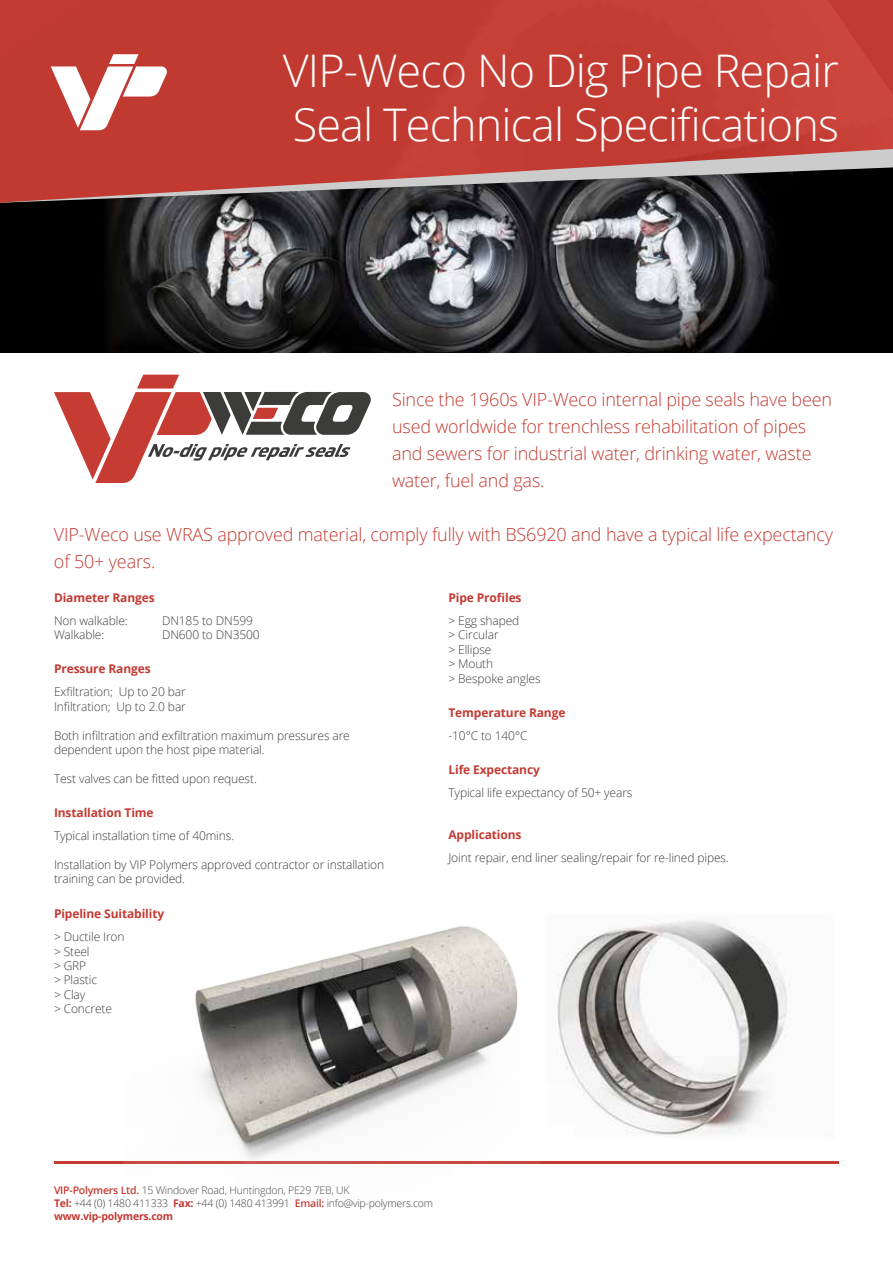
<style>
.page{position:relative;width:893px;height:1263px;background:#fff}
.page>*{position:absolute;margin:0;border:0;box-sizing:border-box;transform-origin:0 0}
.t1{font:300 45px/54px "Open Sans";letter-spacing:-.02em;color:#fff}
.t2{font:300 18px/27px "Open Sans";letter-spacing:-.01em;color:#c33a32}
.t3{font:300 12px/14.4px "Open Sans";letter-spacing:-.01em;color:#3c3c3b}
.t4{font:700 12px "Open Sans";letter-spacing:-.01em;color:#c33a32}
.t5{font:300 10.5px/12.6px "Open Sans";letter-spacing:-.02em;color:#3c3c3b}
.s1{font-weight:600;color:#c33a32}
.s2{font-weight:700;color:#c33a32}
</style>
<div class="page">
<hr style="left:54px;top:1161px;width:785px;height:2px;background:#c33a32">
<div style="left:0;top:150px;width:893px;height:203px;background:#000"></div>
<img style="left:124px;top:203px;width:183px;height:150px">
<img style="left:307px;top:203px;width:199px;height:150px">
<img style="left:506px;top:203px;width:268px;height:150px">
<img style="left:0;top:0;width:893px;height:149px">
<svg style="left:51px;top:54px;width:117px;height:76px"></svg>
<svg style="left:0;top:149px;width:893px;height:54px;background:#8f4c49"></svg>
<svg style="left:54px;top:375px;width:317px;height:108px"></svg>
<img style="left:124px;top:926px;width:417px;height:238px">
<img style="left:557px;top:920px;width:230px;height:215px">
<h1 class="t1" style="left:283px;top:42px;width:558px">VIP-Weco No Dig Pipe Repair<br>Seal Technical Specifications</h1>
<h2 class="t2" style="left:392px;top:385px;width:442px">Since the 1960s VIP-Weco internal pipe seals have been used worldwide for trenchless rehabilitation of pipes and sewers for industrial water, drinking water, waste water, fuel and gas.</h2>
<h2 class="t2" style="left:54px;top:520px;width:780px">VIP-Weco use WRAS approved material, comply fully with BS6920 and have a typical life expectancy of 50+ years.</h2>
<p class="t4" style="left:54px;top:589px;width:102px">Diameter Ranges</p>
<p class="t3" style="left:54px;top:613px;width:75px">Non walkable:</p>
<p class="t3" style="left:162px;top:613px;width:93px">DN185 to DN599</p>
<p class="t3" style="left:54px;top:627px;width:52px">Walkable:</p>
<p class="t3" style="left:162px;top:627px;width:99px">DN600 to DN3500</p>
<p class="t4" style="left:54px;top:661px;width:98px">Pressure Ranges</p>
<p class="t3" style="left:54px;top:684px;width:133px">Exfiltration; Up to 20 bar<br>Infiltration; Up to 2.0 bar</p>
<p class="t3" style="left:54px;top:728px;width:297px">Both infiltration and exfiltration maximum pressures are dependent upon the host pipe material.</p>
<p class="t3" style="left:54px;top:771px;width:204px">Test valves can be fitted upon request.</p>
<p class="t4" style="left:448px;top:589px;width:75px">Pipe Profiles</p>
<p class="t3" style="left:448px;top:613px;width:94px">&gt; Egg shaped<br>&gt; Circular<br>&gt; Ellipse<br>&gt; Mouth<br>&gt; Bespoke angles</p>
<p class="t4" style="left:448px;top:704px;width:118px">Temperature Range</p>
<p class="t3" style="left:448px;top:728px;width:81px">-10°C to 140°C</p>
<p class="t4" style="left:448px;top:761px;width:93px">Life Expectancy</p>
<p class="t3" style="left:448px;top:785px;width:185px">Typical life expectancy of 50+ years</p>
<p class="t4" style="left:54px;top:804px;width:101px">Installation Time</p>
<p class="t3" style="left:54px;top:828px;width:182px">Typical installation time of 40mins.</p>
<p class="t3" style="left:54px;top:857px;width:332px">Installation by VIP Polymers approved contractor or installation training can be provided.</p>
<p class="t4" style="left:54px;top:905px;width:112px">Pipeline Suitability</p>
<p class="t3" style="left:54px;top:929px;width:72px">&gt; Ductile Iron &gt; Steel<br>&gt; GRP<br>&gt; Plastic<br>&gt; Clay<br>&gt; Concrete</p>
<p class="t4" style="left:448px;top:826px;width:75px">Applications</p>
<p class="t3" style="left:448px;top:850px;width:282px">Joint repair, end liner sealing/repair for re-lined pipes.</p>
<p class="t5" style="left:54px;top:1184px;width:381px"><span class="s1">VIP-Polymers Ltd.</span> 15 Windover Road, Huntingdon, PE29 7EB, UK<br><span class="s2">Tel:</span> +44 (0) 1480 411333 <span class="s2">Fax:</span> +44 (0) 1480 413991 <span class="s1">Email:</span> info@vip-polymers.com <span class="s2">www.vip-polymers.com</span></p>
</div>
